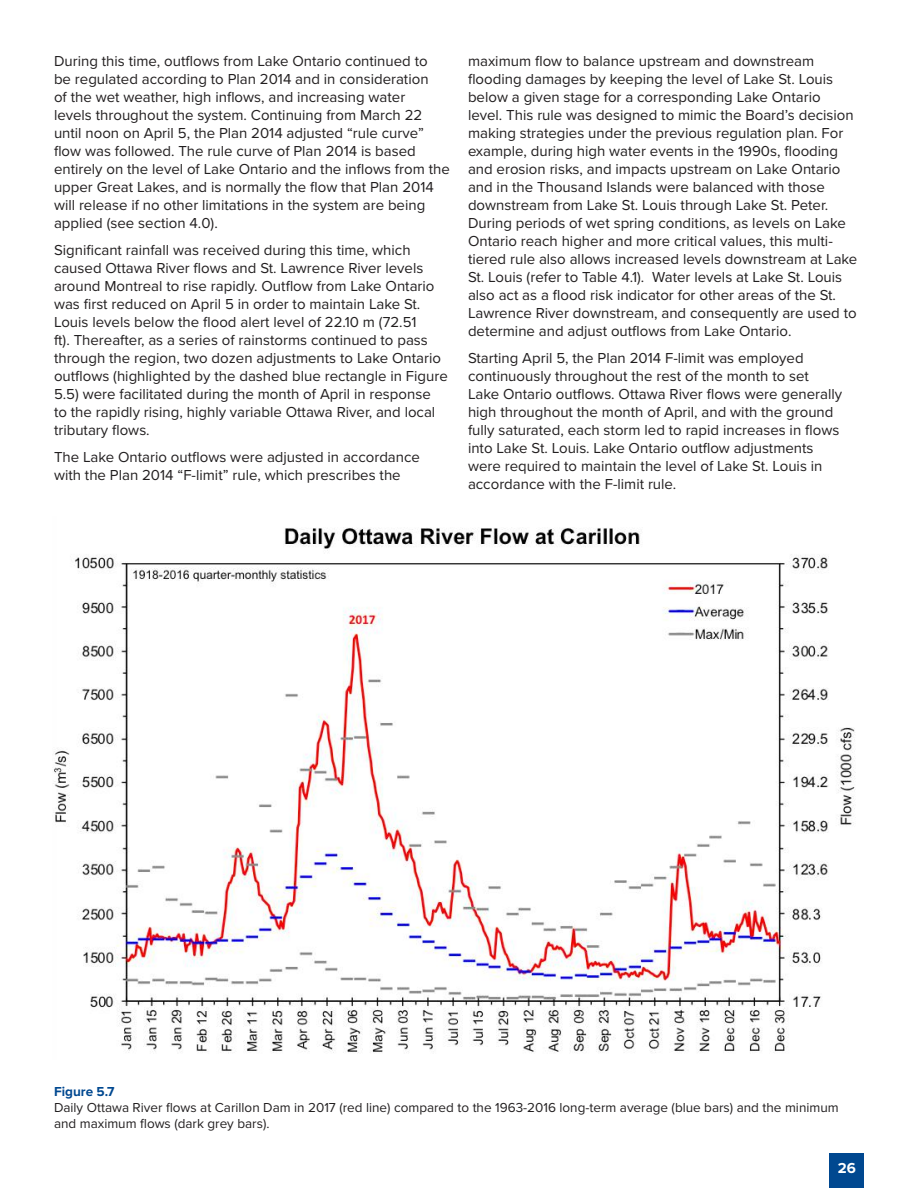
<style>
.page{position:relative;width:918px;height:1188px;background:#fff}
.page>*{position:absolute;margin:0;border:0;box-sizing:border-box;transform-origin:0 0}
.t1{font:15px/18px "Proxima Nova";color:#221f20}
.t2{font:700 15px "Proxima Nova";color:#fff}
.t3{font:13.5px/16.2px "Proxima Nova";color:#221f20}
.t4{font:700 13.5px "Proxima Nova";color:#004890}
</style>
<div class="page">
<div style="left:830px;top:1153px;width:34px;height:35px;background:#004890"></div>
<img style="left:53px;top:528px;width:803px;height:525px">
<p class="t1" style="left:54px;top:52px;width:397px">During this time, outflows from Lake Ontario continued to<br>be regulated according to Plan 2014 and in consideration<br>of the wet weather, high inflows, and increasing water<br>levels throughout the system. Continuing from March 22 until noon on April 5, the Plan 2014 adjusted “rule curve” flow was followed. The rule curve of Plan 2014 is based entirely on the level of Lake Ontario and the inflows from the upper Great Lakes, and is normally the flow that Plan 2014 will release if no other limitations in the system are being applied (see section 4.0).</p>
<p class="t1" style="left:54px;top:241px;width:395px">Significant rainfall was received during this time, which caused Ottawa River flows and St. Lawrence River levels around Montreal to rise rapidly. Outflow from Lake Ontario was first reduced on April 5 in order to maintain Lake St.<br>Louis levels below the flood alert level of 22.10 m (72.51<br>ft). Thereafter, as a series of rainstorms continued to pass through the region, two dozen adjustments to Lake Ontario outflows (highlighted by the dashed blue rectangle in Figure 5.5) were facilitated during the month of April in response<br>to the rapidly rising, highly variable Ottawa River, and local tributary flows.</p>
<p class="t1" style="left:54px;top:448px;width:367px">The Lake Ontario outflows were adjusted in accordance with the Plan 2014 “F-limit” rule, which prescribes the</p>
<p class="t1" style="left:468px;top:52px;width:391px">maximum flow to balance upstream and downstream flooding damages by keeping the level of Lake St. Louis below a given stage for a corresponding Lake Ontario level. This rule was designed to mimic the Board’s decision making strategies under the previous regulation plan. For example, during high water events in the 1990s, flooding and erosion risks, and impacts upstream on Lake Ontario and in the Thousand Islands were balanced with those downstream from Lake St. Louis through Lake St. Peter.<br>During periods of wet spring conditions, as levels on Lake Ontario reach higher and more critical values, this multi&shy;tiered rule also allows increased levels downstream at Lake St. Louis (refer to Table 4.1). Water levels at Lake St. Louis also act as a flood risk indicator for other areas of the St.<br>Lawrence River downstream, and consequently are used to determine and adjust outflows from Lake Ontario.</p>
<p class="t1" style="left:468px;top:349px;width:376px">Starting April 5, the Plan 2014 F-limit was employed continuously throughout the rest of the month to set Lake Ontario outflows. Ottawa River flows were generally high throughout the month of April, and with the ground fully saturated, each storm led to rapid increases in flows into Lake St. Louis. Lake Ontario outflow adjustments were required to maintain the level of Lake St. Louis in accordance with the F-limit rule.</p>
<p class="t4" style="left:54px;top:1084px;width:62px">Figure 5.7</p>
<p class="t3" style="left:54px;top:1100px;width:786px">Daily Ottawa River flows at Carillon Dam in 2017 (red line) compared to the 1963-2016 long-term average (blue bars) and the minimum and maximum flows (dark grey bars).</p>
<p class="t2" style="left:838px;top:1159px;width:20px">26</p>
</div>
